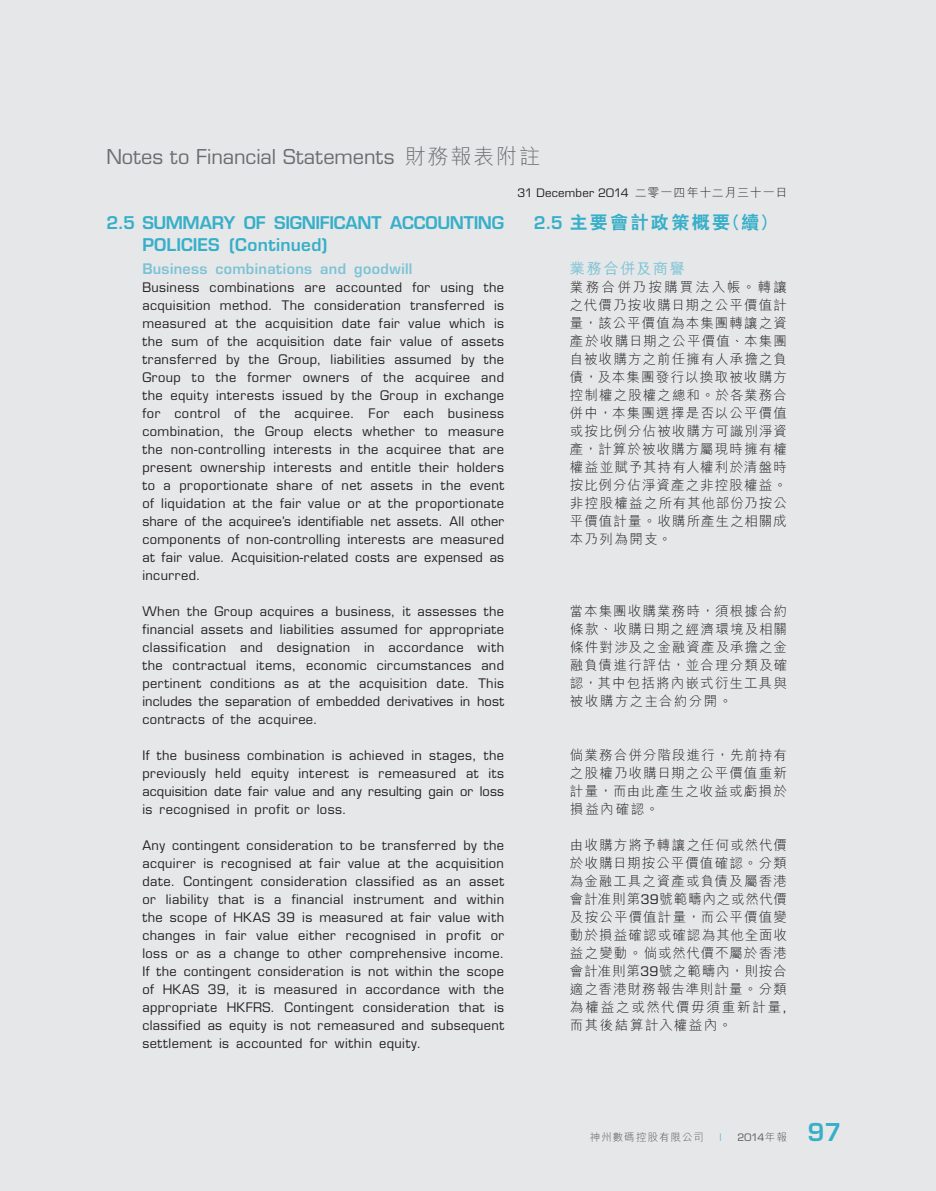
<style>
.page{position:relative;width:936px;height:1191px;background:#fff}
.page>*{position:absolute;margin:0;border:0;box-sizing:border-box;transform-origin:0 0}
.t1{font:600 24px "Eurostile LT Std";color:#36afc8}
.t2{font:19.95px "Eurostile LT Std";color:#6c6d70}
._03_H1{font:800 18px "C Hei 2 HK";letter-spacing:.125em;color:#36afc8}
._03_H1-2{font:600 17.1px/22.5px "Eurostile LT Std";letter-spacing:-.01em;color:#36afc8}
._04___H2{font:500 15px "M Hei HK";letter-spacing:.12em;color:#7cc3d5}
._04___H2-2{font:600 14.25px "Eurostile LT Std";letter-spacing:.025em;color:#7cc3d5}
._12___P2{font:300 13.5px/18px "M Hei HK";letter-spacing:.085em;color:#231f20;text-align:justify}
._12___P2-2{font:12.9px/18px "Eurostile LT Std";letter-spacing:.03em;color:#231f20;text-align:justify}
.t3{font:11.4px "Eurostile LT Std";letter-spacing:.015em;color:#231f20}
.t4{font:300 10.5px "M Hei HK";letter-spacing:.095em;color:#57585a}
.t5{font:10.05px "Eurostile LT Std";color:#57585a}
.t6{font:10.05px "Eurostile LT Std";color:#69bcd1}
.s1{font-family:"M Hei HK";font-weight:300;font-size:21px}
.s2{font-family:"M Hei HK";font-weight:300;font-size:12px}
.s3{font-family:"Eurostile LT Std";font-weight:600;font-size:17.1px}
.s4{font-family:"Eurostile LT Std";font-weight:400;font-size:12.9px}
.s5{font-family:"M Hei HK";font-weight:300;font-size:10.5px}
</style>
<div class="page">
<div style="left:0;top:0;width:935px;height:1191px;background:#e6e7e9"></div>
<h2 class="t2" style="left:106px;top:145px;width:435px">Notes to Financial Statements <span class="s1">財務報表附註</span></h2>
<p class="_03_H1-2" style="left:142px;top:211px;width:363px;text-indent:-36px">2.5 SUMMARY OF SIGNIFICANT ACCOUNTING<br>POLICIES (Continued)</p>
<p class="_04___H2-2" style="left:142px;top:260px;width:272px">Business combinations and goodwill</p>
<p class="_12___P2-2" style="left:142px;top:278px;width:363px">Business combinations are accounted for using the acquisition method. The consideration transferred is measured at the acquisition date fair value which is the sum of the acquisition date fair value of assets transferred by the Group, liabilities assumed by the Group to the former owners of the acquiree and the equity interests issued by the Group in exchange for control of the acquiree. For each business combination, the Group elects whether to measure the non-controlling interests in the acquiree that are present ownership interests and entitle their holders to a proportionate share of net assets in the event of liquidation at the fair value or at the proportionate share of the acquiree’s identifiable net assets. All other components of non-controlling interests are measured at fair value. Acquisition-related costs are expensed as incurred.</p>
<p class="_12___P2-2" style="left:142px;top:602px;width:363px">When the Group acquires a business, it assesses the financial assets and liabilities assumed for appropriate classification and designation in accordance with the contractual items, economic circumstances and pertinent conditions as at the acquisition date. This includes the separation of embedded derivatives in host contracts of the acquiree.</p>
<p class="_12___P2-2" style="left:142px;top:746px;width:363px">If the business combination is achieved in stages, the previously held equity interest is remeasured at its acquisition date fair value and any resulting gain or loss is recognised in profit or loss.</p>
<p class="_12___P2-2" style="left:142px;top:836px;width:363px">Any contingent consideration to be transferred by the acquirer is recognised at fair value at the acquisition date. Contingent consideration classified as an asset or liability that is a financial instrument and within the scope of HKAS 39 is measured at fair value with changes in fair value either recognised in profit or loss or as a change to other comprehensive income.<br>If the contingent consideration is not within the scope of HKAS 39, it is measured in accordance with the appropriate HKFRS. Contingent consideration that is classified as equity is not remeasured and subsequent settlement is accounted for within equity.</p>
<p class="t3" style="left:517px;top:186px;width:271px">31 December 2014 <span class="s2">二零一四年十二月三十一日</span></p>
<p class="_03_H1" style="left:534px;top:210px;width:245px"><span class="s3">2.5</span> 主要會計政策概要（續）</p>
<p class="_04___H2" style="left:570px;top:257px;width:116px">業務合併及商譽</p>
<p class="_12___P2" style="left:570px;top:277px;width:218px">業務合併乃按購買法入帳。轉讓之代價乃按收購日期之公平價值計量，該公平價值為本集團轉讓之資產於收購日期之公平價值、本集團自被收購方之前任擁有人承擔之負債，及本集團發行以換取被收購方控制權之股權之總和。於各業務合併中，本集團選擇是否以公平價值或按比例分佔被收購方可識別淨資產，計算於被收購方屬現時擁有權權益並賦予其持有人權利於清盤時按比例分佔淨資產之非控股權益。非控股權益之所有其他部份乃按公平價值計量。收購所產生之相關成本乃列為開支。</p>
<p class="_12___P2" style="left:570px;top:601px;width:218px">當本集團收購業務時，須根據合約條款、收購日期之經濟環境及相關條件對涉及之金融資產及承擔之金融負債進行評估，並合理分類及確認，其中包括將內嵌式衍生工具與被收購方之主合約分開。</p>
<p class="_12___P2" style="left:570px;top:745px;width:219px">倘業務合併分階段進行，先前持有之股權乃收購日期之公平價值重新計量，而由此產生之收益或虧損於損益內確認。</p>
<p class="_12___P2" style="left:570px;top:835px;width:219px">由收購方將予轉讓之任何或然代價於收購日期按公平價值確認。分類為金融工具之資產或負債及屬香港會計准則第<span class="s4">39</span>號範疇內之或然代價及按公平價值計量，而公平價值變動於損益確認或確認為其他全面收益之變動。倘或然代價不屬於香港會計准則第<span class="s4">39</span>號之範疇內，則按合適之香港財務報告準則計量。分類為權益之或然代價毋須重新計量<span class="s4">,</span>而其後結算計入權益內。</p>
<p class="t4" style="left:589px;top:1129px;width:116px">神州數碼控股有限公司</p>
<p class="t6" style="left:719px;top:1130px;width:4px">l</p>
<p class="t5" style="left:737px;top:1130px;width:51px">2014<span class="s5">年報</span></p>
<h1 class="t1" style="left:807px;top:1117px;width:35px">97</h1>
</div>
